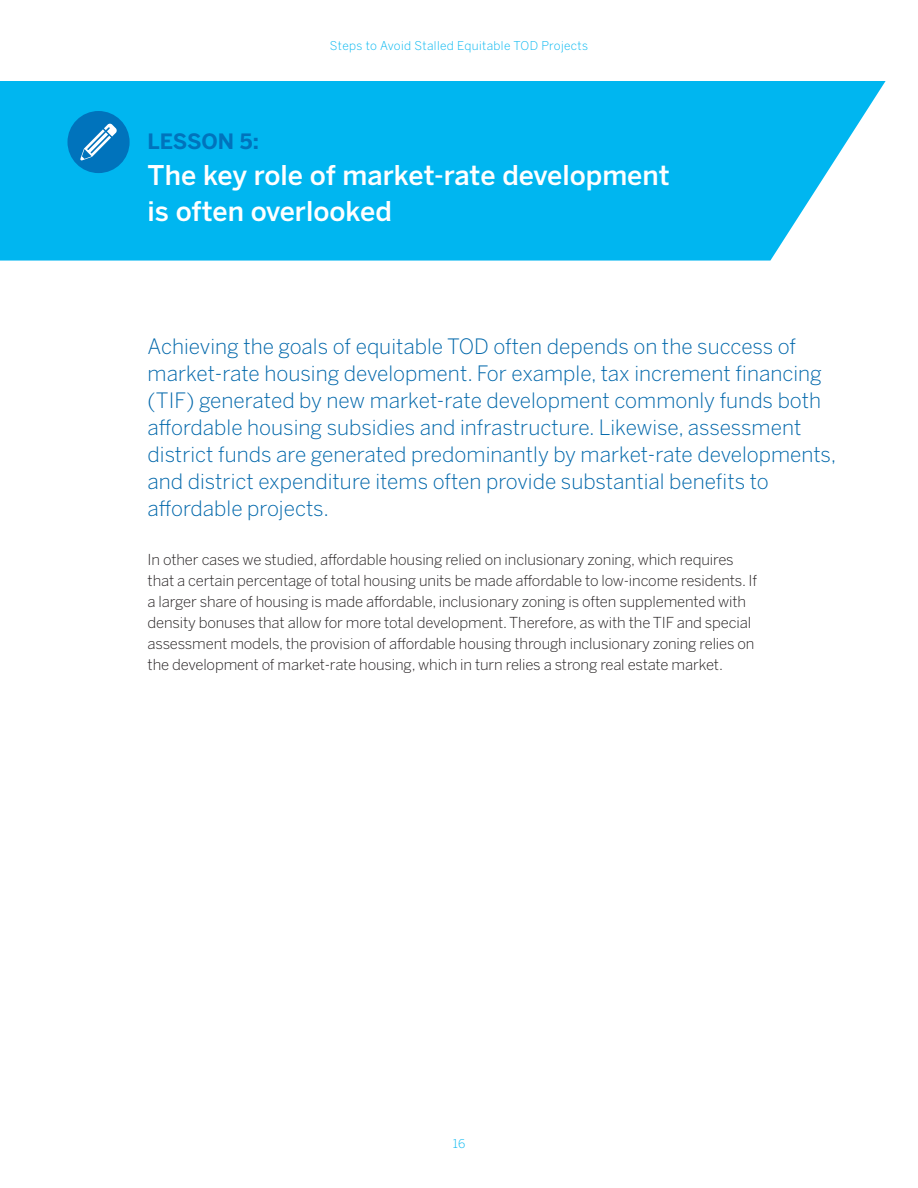
<style>
.page{position:relative;width:918px;height:1188px;background:#fff}
.page>*{position:absolute;margin:0;border:0;box-sizing:border-box;transform-origin:0 0}
.t1{font:500 27px/36px "Benton Sans";color:#fff}
.t2{font:300 21px/27px "Benton Sans";color:#0067aa}
.t3{font:700 21px "Benton Sans";letter-spacing:-.01em;color:#0073bc}
.t4{font:300 15px/21px "Benton Sans";letter-spacing:-.01em;color:#231f20}
.t5{font:300 12px "Benton Sans";letter-spacing:.03em;color:#00b6f0}
</style>
<div class="page">
<svg style="left:0;top:81px;width:886px;height:180px;background:#11baf1"></svg>
<div style="left:67px;top:111px;width:63px;height:62px;background:#0073bc;border-radius:50%"></div>
<svg style="left:80px;top:123px;width:37px;height:38px"></svg>
<p class="t5" style="left:330px;top:39px;width:260px">Steps to Avoid Stalled Equitable TOD Projects</p>
<p class="t3" style="left:148px;top:129px;width:113px">LESSON 5:</p>
<p class="t1" style="left:148px;top:157px;width:524px">The key role of market-rate development is often overlooked</p>
<p class="t2" style="left:148px;top:333px;width:690px">Achieving the goals of equitable TOD often depends on the success of market-rate housing development. For example, tax increment financing (TIF) generated by new market-rate development commonly funds both affordable housing subsidies and infrastructure. Likewise, assessment district funds are generated predominantly by market-rate developments, and district expenditure items often provide substantial benefits to affordable projects.</p>
<p class="t4" style="left:148px;top:549px;width:611px">In other cases we studied, affordable housing relied on inclusionary zoning, which requires that a certain percentage of total housing units be made affordable to low-income residents. If a larger share of housing is made affordable, inclusionary zoning is often supplemented with density bonuses that allow for more total development. Therefore, as with the TIF and special assessment models, the provision of affordable housing through inclusionary zoning relies on the development of market-rate housing, which in turn relies a strong real estate market.</p>
<p class="t5" style="left:453px;top:1136px;width:14px">16</p>
</div>
